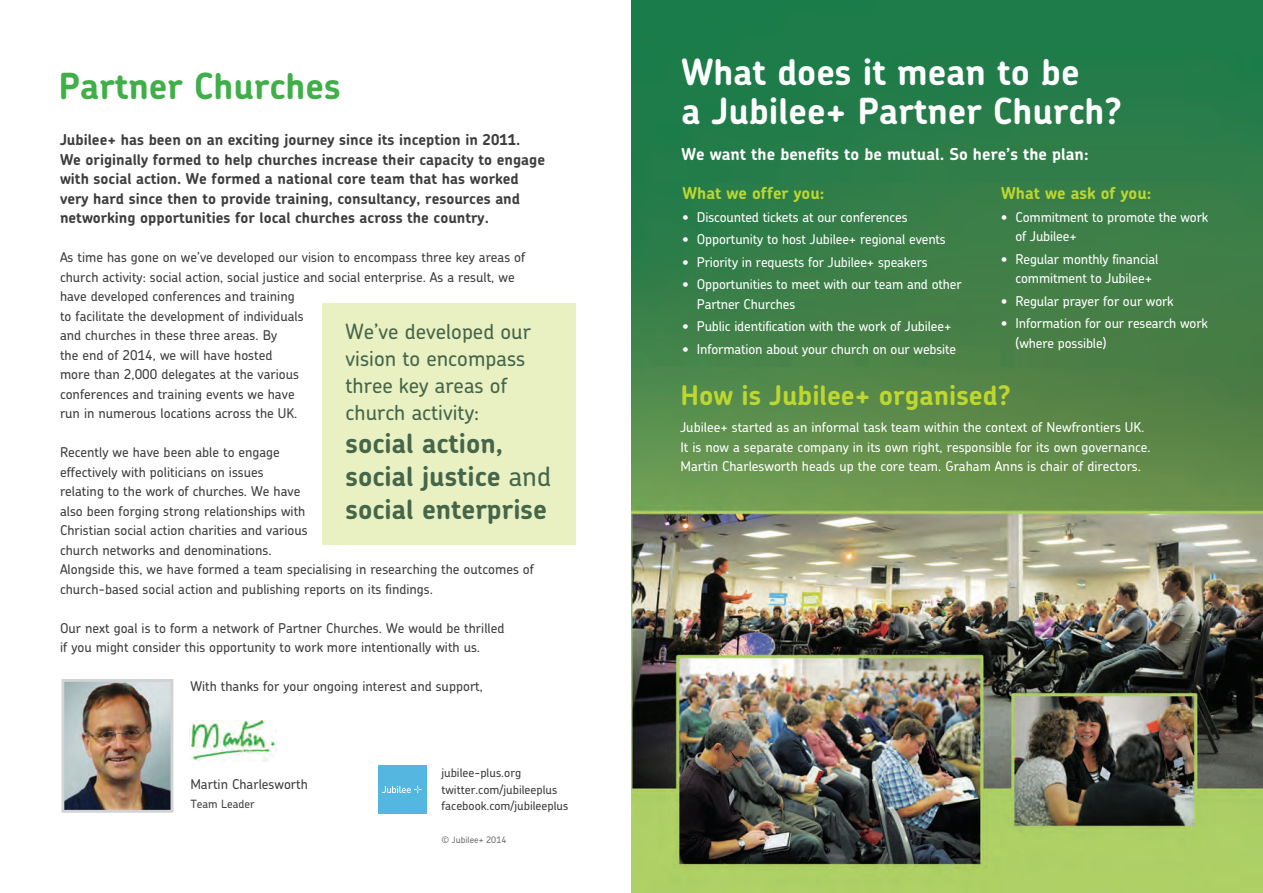
<style>
.page{position:relative;width:1263px;height:893px;background:#fff}
.page>*{position:absolute;margin:0;border:0;box-sizing:border-box;transform-origin:0 0}
.t1{font:700 36px/39px "Chevin";color:#fff}
.t2{font:700 36px "Chevin";color:#40ae49}
.t3{font:700 27px/33px "Chevin";color:#46664c}
.t4{font:700 27px "Chevin";color:#bed630}
.t5{font:500 21px/27px "Chevin";color:#46664c}
.t6{font:700 16.5px "Chevin";color:#fff}
.t7{font:700 16.5px "Chevin";color:#bed630}
.t8{font:700 15px/19.5px "Chevin";color:#3e3e3f}
.t9{font:500 13.5px/19.5px "Chevin";color:#3e3e3f}
.t10{font:500 13.5px/19.5px "Chevin";letter-spacing:-.01em;color:#fff}
.t11{font:500 12px "Chevin";color:#3e3e3f}
.t12{font:500 11.4px "Chevin";color:#3e3e3f}
.t13{font:500 9px "Chevin";color:#6c6d70}
.s1{font-weight:500}
</style>
<div class="page">
<div style="left:323px;top:303px;width:253px;height:241px;background:#e9f0c1"></div>
<img style="left:631px;top:0;width:632px;height:893px">
<img style="left:189px;top:720px;width:87px;height:42px">
<img style="left:65px;top:683px;width:104px;height:126px">
<div style="left:61px;top:679px;width:112px;height:134px;border:3px solid #d1d2d4"></div>
<div style="left:378px;top:765px;width:48px;height:48px;background:#54b7df"></div>
<svg style="left:382px;top:786px;width:39px;height:7px"></svg>
<p class="t2" style="left:58px;top:62px;width:284px">Partner Churches</p>
<p class="t8" style="left:60px;top:129px;width:487px">Jubilee+ has been on an exciting journey since its inception in 2011.<br>We originally formed to help churches increase their capacity to engage with social action. We formed a national core team that has worked very hard since then to provide training, consultancy, resources and networking opportunities for local churches across the country.</p>
<p class="t9" style="left:60px;top:247px;width:467px">As time has gone on we’ve developed our vision to encompass three key areas of church activity: social action, social justice and social enterprise. As a result, we have developed conferences and training<br>to facilitate the development of individuals<br>and churches in these three areas. By<br>the end of 2014, we will have hosted<br>more than 2,000 delegates at the various<br>conferences and training events we have<br>run in numerous locations across the UK.</p>
<p class="t9" style="left:60px;top:442px;width:475px">Recently we have been able to engage<br>effectively with politicians on issues<br>relating to the work of churches. We have<br>also been forging strong relationships with<br>Christian social action charities and various<br>church networks and denominations.<br>Alongside this, we have formed a team specialising in researching the outcomes of church-based social action and publishing reports on its findings.</p>
<p class="t9" style="left:60px;top:618px;width:446px">Our next goal is to form a network of Partner Churches. We would be thrilled if you might consider this opportunity to work more intentionally with us.</p>
<p class="t9" style="left:190px;top:676px;width:294px">With thanks for your ongoing interest and support,</p>
<p class="t5" style="left:346px;top:318px;width:187px">We’ve developed our vision to encompass three key areas of church activity:</p>
<p class="t3" style="left:346px;top:426px;width:159px">social action,</p>
<p class="t3" style="left:346px;top:459px;width:207px">social justice <span class="s1">and </span>social enterprise</p>
<p class="t9" style="left:190px;top:774px;width:119px">Martin Charlesworth</p>
<p class="t12" style="left:190px;top:797px;width:66px">Team Leader</p>
<p class="t11" style="left:441px;top:765px;width:81px">jubilee-plus.org</p>
<p class="t11" style="left:441px;top:782px;width:118px">twitter.com/jubileeplus</p>
<p class="t11" style="left:441px;top:798px;width:129px">facebook.com/jubileeplus</p>
<p class="t13" style="left:441px;top:834px;width:67px">© Jubilee+ 2014</p>
<p class="t1" style="left:681px;top:51px;width:442px">What does it mean to be<br>a Jubilee+ Partner Church?</p>
<p class="t6" style="left:681px;top:143px;width:409px">We want the benefits to be mutual. So here’s the plan:</p>
<p class="t7" style="left:1001px;top:183px;width:152px">What we ask of you:</p>
<p class="t10" style="left:1015px;top:207px;width:194px;text-indent:-14px">• Commitment to promote the work of Jubilee+</p>
<p class="t10" style="left:1001px;top:249px;width:159px;text-align:center">• Regular monthly financial commitment to Jubilee+</p>
<p class="t10" style="left:1001px;top:291px;width:174px">• Regular prayer for our work</p>
<p class="t10" style="left:1015px;top:313px;width:194px;text-indent:-14px">• Information for our research work (where possible)</p>
<p class="t4" style="left:680px;top:378px;width:332px">How is Jubilee+ organised?</p>
<p class="t10" style="left:680px;top:417px;width:472px">Jubilee+ started as an informal task team within the context of Newfrontiers UK.<br>It is now a separate company in its own right, responsible for its own governance.<br>Martin Charlesworth heads up the core team. Graham Anns is chair of directors.</p>
<p class="t7" style="left:682px;top:183px;width:143px">What we offer you:</p>
<p class="t10" style="left:682px;top:207px;width:227px">• Discounted tickets at our conferences</p>
<p class="t10" style="left:682px;top:229px;width:265px">• Opportunity to host Jubilee+ regional events</p>
<p class="t10" style="left:682px;top:252px;width:247px">• Priority in requests for Jubilee+ speakers</p>
<p class="t10" style="left:697px;top:274px;width:266px;text-indent:-14px">• Opportunities to meet with our team and other<br>Partner Churches</p>
<p class="t10" style="left:682px;top:316px;width:270px">• Public identification with the work of Jubilee+</p>
<p class="t10" style="left:682px;top:339px;width:275px">• Information about your church on our website</p>
</div>
